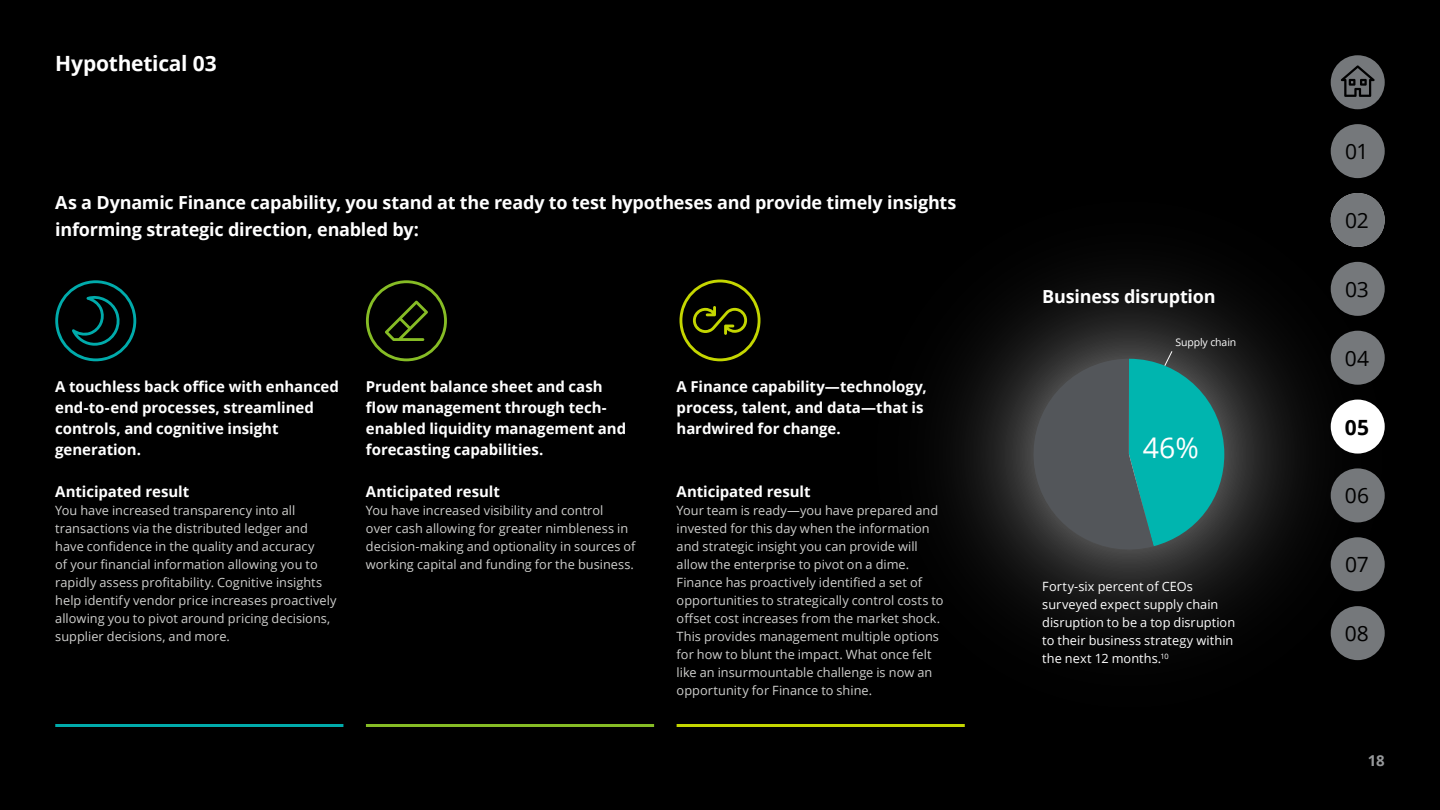
<style>
.page{position:relative;width:1440px;height:810px;background:#000}
.page>*{position:absolute;margin:0;border:0;box-sizing:border-box;transform-origin:0 0}
.t1{font:28.5px "Open Sans";color:#fff}
.t2{font:700 21px "Open Sans";letter-spacing:-.01em;color:#fff}
.t3{font:21px "Open Sans";letter-spacing:-.015em;color:#000}
.t4{font:700 21px "Open Sans";color:#000}
.t5{font:700 18px/27px "Open Sans";letter-spacing:-.015em;color:#fff}
.t6{font:700 15px/21px "Open Sans";letter-spacing:-.005em;color:#fff}
.t7{font:700 15px "Open Sans";color:#97999b}
.t8{font:12.75px/18px "Open Sans";letter-spacing:.005em;color:#d0d0ce}
.t9{font:12.75px/18px "Open Sans";letter-spacing:.005em;color:#fff}
.t10{font:10.5px "Open Sans";letter-spacing:-.01em;color:#fff}
</style>
<div class="page">
<svg style="left:950px;top:137px;width:435px;height:524px"></svg>
<svg style="left:1023px;top:350px;width:201px;height:210px;background:#306a69"></svg>
<svg style="left:55px;top:280px;width:81px;height:81px"></svg>
<svg style="left:366px;top:280px;width:81px;height:81px"></svg>
<svg style="left:680px;top:280px;width:81px;height:81px"></svg>
<hr style="left:55px;top:724px;width:288px;height:3px;background:#00abab">
<hr style="left:366px;top:724px;width:288px;height:3px;background:#86bc25">
<hr style="left:677px;top:724px;width:288px;height:3px;background:#c4d600">
<div style="left:1331px;top:468px;width:54px;height:54px;background:#75787b;border-radius:50%"></div>
<div style="left:1331px;top:400px;width:54px;height:54px;background:#fff;border-radius:50%"></div>
<div style="left:1331px;top:331px;width:54px;height:54px;background:#75787b;border-radius:50%"></div>
<div style="left:1331px;top:124px;width:54px;height:54px;background:#75787b;border-radius:50%"></div>
<svg style="left:1331px;top:55px;width:54px;height:54px"></svg>
<div style="left:1331px;top:262px;width:54px;height:54px;background:#75787b;border-radius:50%"></div>
<div style="left:1331px;top:193px;width:54px;height:54px;background:#75787b;border-radius:50%"></div>
<div style="left:1331px;top:537px;width:54px;height:54px;background:#75787b;border-radius:50%"></div>
<div style="left:1331px;top:606px;width:54px;height:54px;background:#75787b;border-radius:50%"></div>
<h2 class="t2" style="left:55px;top:49px;width:163px">Hypothetical 03</h2>
<h3 class="t5" style="left:55px;top:188px;width:903px">As a Dynamic Finance capability, you stand at the ready to test hypotheses and provide timely insights informing strategic direction, enabled by:</h3>
<p class="t6" style="left:55px;top:375px;width:285px">A touchless back office with enhanced end-to-end processes, streamlined controls, and cognitive insight generation.</p>
<p class="t6" style="left:55px;top:480px;width:135px">Anticipated result</p>
<p class="t8" style="left:55px;top:501px;width:283px">You have increased transparency into all transactions via the distributed ledger and have confidence in the quality and accuracy<br>of your financial information allowing you to rapidly assess profitability. Cognitive insights help identify vendor price increases proactively allowing you to pivot around pricing decisions, supplier decisions, and more.</p>
<p class="t6" style="left:366px;top:375px;width:262px">Prudent balance sheet and cash flow management through tech&shy;enabled liquidity management and forecasting capabilities.</p>
<p class="t6" style="left:366px;top:480px;width:135px">Anticipated result</p>
<p class="t8" style="left:366px;top:501px;width:271px">You have increased visibility and control<br>over cash allowing for greater nimbleness in decision-making and optionality in sources of working capital and funding for the business.</p>
<p class="t6" style="left:677px;top:375px;width:252px">A Finance capability—technology, process, talent, and data—that is hardwired for change.</p>
<p class="t6" style="left:677px;top:480px;width:135px">Anticipated result</p>
<p class="t8" style="left:677px;top:501px;width:269px">Your team is ready—you have prepared and invested for this day when the information and strategic insight you can provide will allow the enterprise to pivot on a dime.<br>Finance has proactively identified a set of opportunities to strategically control costs to offset cost increases from the market shock.<br>This provides management multiple options for how to blunt the impact. What once felt like an insurmountable challenge is now an opportunity for Finance to shine.</p>
<h3 class="t5" style="left:1042px;top:282px;width:175px">Business disruption</h3>
<p class="t10" style="left:1175px;top:335px;width:62px">Supply chain</p>
<h1 class="t1" style="left:1143px;top:428px;width:58px">46%</h1>
<p class="t9" style="left:1042px;top:577px;width:194px">Forty-six percent of CEOs surveyed expect supply chain disruption to be a top disruption to their business strategy within the next 12 months.<sup>10</sup></p>
<h2 class="t3" style="left:1345px;top:137px;width:25px">01</h2>
<h2 class="t3" style="left:1345px;top:206px;width:25px">02</h2>
<h2 class="t3" style="left:1345px;top:275px;width:25px">03</h2>
<h2 class="t3" style="left:1345px;top:344px;width:26px">04</h2>
<h2 class="t4" style="left:1345px;top:412px;width:26px">05</h2>
<h2 class="t3" style="left:1345px;top:481px;width:26px">06</h2>
<h2 class="t3" style="left:1345px;top:550px;width:25px">07</h2>
<h2 class="t3" style="left:1345px;top:619px;width:26px">08</h2>
<p class="t7" style="left:1368px;top:750px;width:18px">18</p>
</div>
